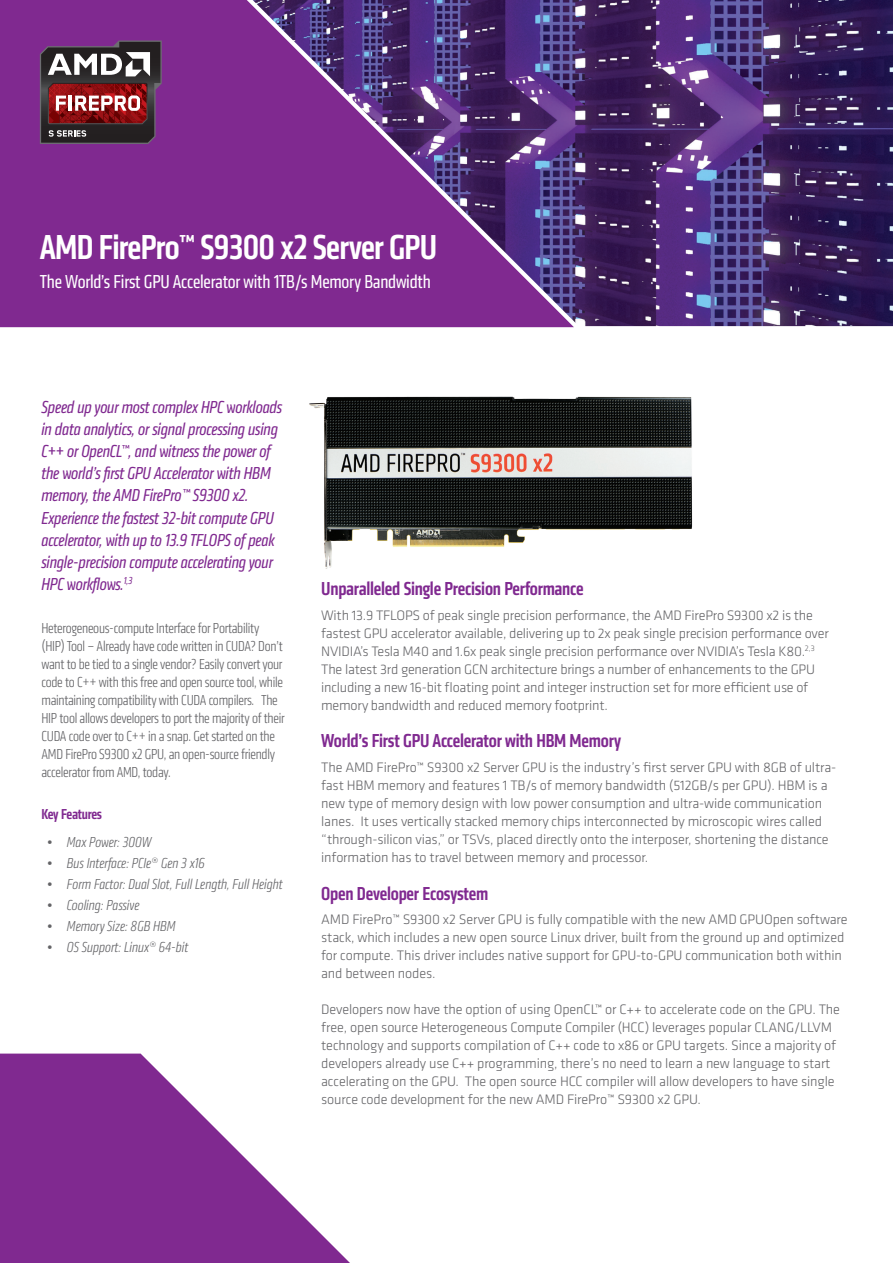
<style>
.page{position:relative;width:893px;height:1263px;background:#fff}
.page>*{position:absolute;margin:0;border:0;box-sizing:border-box;transform-origin:0 0}
.t1{font:500 condensed 36px "Klavika";letter-spacing:-.02em;color:#fff}
.t2{font:500 condensed 19.5px "Klavika";letter-spacing:-.01em;color:#802990}
.t3{font:condensed 19.5px "Klavika";letter-spacing:-.01em;color:#fff}
.t4{font:italic condensed 18px/22px "Klavika";letter-spacing:-.01em;color:#802990}
.t5{font:300 condensed 15px/18px "Klavika";letter-spacing:-.015em;color:#636366}
.t6{font:italic 300 condensed 15px "Klavika";color:#636366}
.t7{font:500 condensed 15px "Klavika";letter-spacing:-.015em;color:#802990}
.t8{font:300 14.25px/18px "Klavika";letter-spacing:-.01em;color:#636366}
</style>
<div class="page">
<div style="left:0;top:0;width:574px;height:327px;background:#802990"></div>
<svg style="left:0;top:1053px;width:350px;height:210px;fill:#802990"></svg>
<img style="left:253px;top:0;width:640px;height:326px">
<svg style="left:40px;top:41px;width:122px;height:103px;background:#6d464f"></svg>
<img style="left:309px;top:396px;width:384px;height:173px">
<h1 class="t1" style="left:40px;top:225px;width:399px">AMD FirePro™ S9300 x2 Server GPU</h1>
<h2 class="t3" style="left:40px;top:270px;width:392px">The World’s First GPU Accelerator with 1TB/s Memory Bandwidth</h2>
<p class="t4" style="left:41px;top:396px;width:242px">Speed up your most complex HPC workloads in data analytics, or signal processing using C++ or OpenCL™, and witness the power of the world’s first GPU Accelerator with HBM memory, the AMD FirePro™ S9300 x2.<br>Experience the fastest 32-bit compute GPU accelerator, with up to 13.9 TFLOPS of peak single-precision compute accelerating your HPC workflows.<sup>1,3</sup></p>
<p class="t5" style="left:41px;top:619px;width:245px">Heterogeneous-compute Interface for Portability (HIP) Tool – Already have code written in CUDA? Don’t want to be tied to a single vendor? Easily convert your code to C++ with this free and open source tool, while maintaining compatibility with CUDA compilers. The HIP tool allows developers to port the majority of their CUDA code over to C++ in a snap. Get started on the AMD FirePro S9300 x2 GPU, an open-source friendly accelerator from AMD, today.</p>
<p class="t7" style="left:41px;top:805px;width:62px">Key Features</p>
<p class="t6" style="left:47px;top:834px;width:106px">• Max Power: 300W</p>
<p class="t6" style="left:47px;top:855px;width:160px">• Bus Interface: PCIe® Gen 3 x16</p>
<p class="t6" style="left:47px;top:876px;width:238px">• Form Factor: Dual Slot, Full Length, Full Height</p>
<p class="t6" style="left:47px;top:897px;width:94px">• Cooling: Passive</p>
<p class="t6" style="left:47px;top:918px;width:130px">• Memory Size: 8GB HBM</p>
<p class="t6" style="left:47px;top:939px;width:143px">• OS Support: Linux® 64-bit</p>
<h2 class="t2" style="left:321px;top:576px;width:264px">Unparalleled Single Precision Performance</h2>
<p class="t8" style="left:321px;top:606px;width:509px">With 13.9 TFLOPS of peak single precision performance, the AMD FirePro S9300 x2 is the fastest GPU accelerator available, delivering up to 2x peak single precision performance over NVIDIA’s Tesla M40 and 1.6x peak single precision performance over NVIDIA’s Tesla K80.<sup>2,3<br></sup>The latest 3rd generation GCN architecture brings a number of enhancements to the GPU including a new 16-bit floating point and integer instruction set for more efficient use of memory bandwidth and reduced memory footprint.</p>
<h2 class="t2" style="left:321px;top:729px;width:301px">World’s First GPU Accelerator with HBM Memory</h2>
<p class="t8" style="left:321px;top:758px;width:517px">The AMD FirePro™ S9300 x2 Server GPU is the industry’s first server GPU with 8GB of ultra&shy;fast HBM memory and features 1 TB/s of memory bandwidth (512GB/s per GPU). HBM is a new type of memory design with low power consumption and ultra-wide communication lanes. It uses vertically stacked memory chips interconnected by microscopic wires called “through-silicon vias,” or TSVs, placed directly onto the interposer, shortening the distance information has to travel between memory and processor.</p>
<h2 class="t2" style="left:321px;top:881px;width:169px">Open Developer Ecosystem</h2>
<p class="t8" style="left:321px;top:910px;width:528px">AMD FirePro™ S9300 x2 Server GPU is fully compatible with the new AMD GPUOpen software stack, which includes a new open source Linux driver, built from the ground up and optimized for compute. This driver includes native support for GPU-to-GPU communication both within and between nodes.</p>
<p class="t8" style="left:321px;top:1000px;width:520px">Developers now have the option of using OpenCL™ or C++ to accelerate code on the GPU. The free, open source Heterogeneous Compute Compiler (HCC) leverages popular CLANG/LLVM technology and supports compilation of C++ code to x86 or GPU targets. Since a majority of developers already use C++ programming, there’s no need to learn a new language to start accelerating on the GPU. The open source HCC compiler will allow developers to have single source code development for the new AMD FirePro™ S9300 x2 GPU.</p>
</div>
